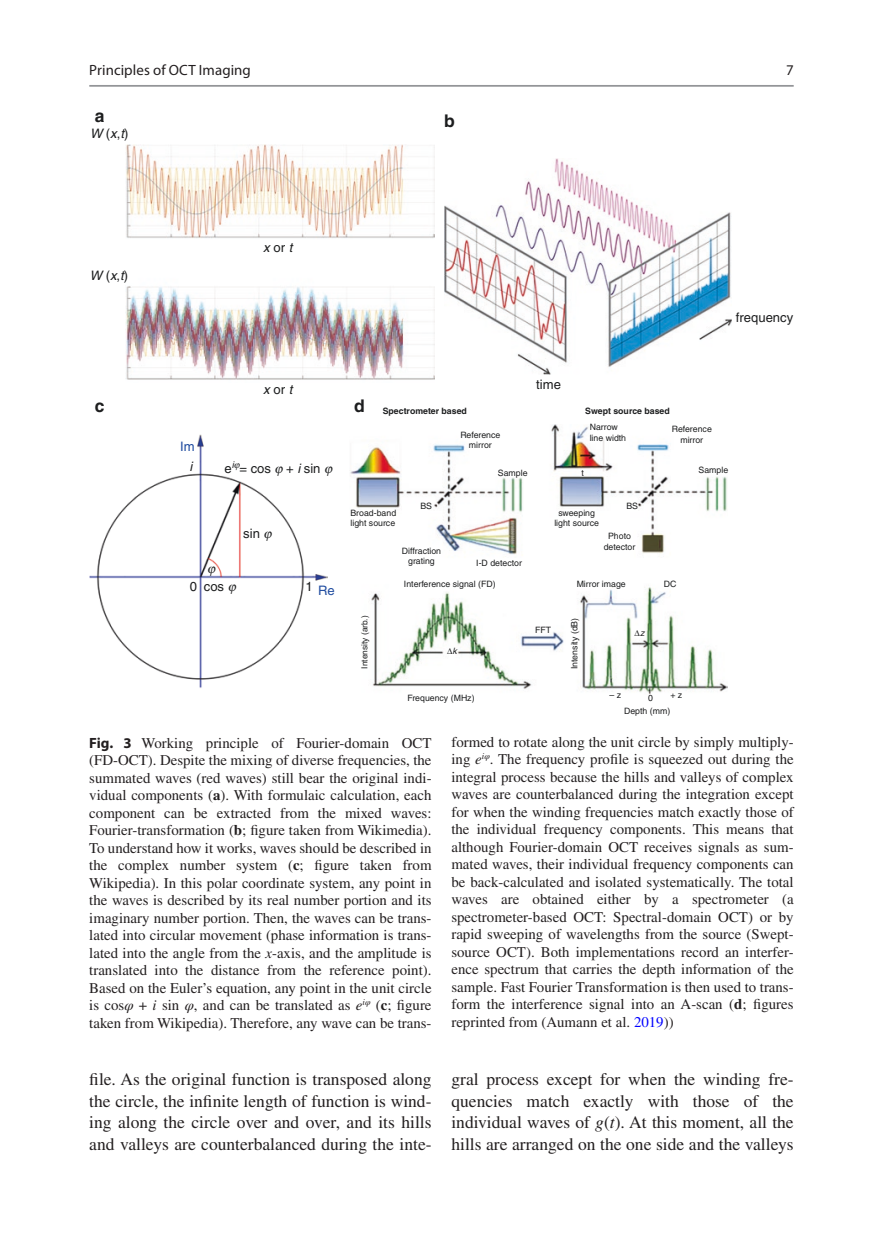
<style>
.page{position:relative;width:883px;height:1260px;background:#fff}
.page>*{position:absolute;margin:0;border:0;box-sizing:border-box;transform-origin:0 0}
.t1{font:17.5px/21.9px "Times LT Std";color:#231f20;text-align:justify}
.t2{font:17.5px "Helvetica Bold 4";color:#1d1e1f}
.t3{font:14.88px/17.5px "Times LT Std";color:#231f20;text-align:justify}
.t4{font:14.88px "Myriad Pro Regular 3";letter-spacing:.005em;color:#231f20}
.t5{font:14.88px "Myriad Pro";color:#231f20}
.t6{font:13.12px "Helvetica 3";color:#1d1e1f}
.t7{font:13.12px "Helvetica Oblique 3";color:#1d1e1f}
.t8{font:13.12px "Helvetica 3";color:#214da0}
.t9{font:8.75px/10.5px "Helvetica 3";color:#1d1e1f;text-align:center}
.t10{font:700 8.75px "Helvetica";color:#1d1e1f}
.t11{font:8.75px "Helvetica Oblique 3";color:#1d1e1f}
.t12{font:8.4px "Helvetica 3";color:#1d1e1f}
.s1{font-family:"Helvetica 3"}
.s2{font-family:"Helvetica Oblique 3"}
.s3{font-family:"Myriad Pro";font-weight:700}
.s4{font-weight:700}
.s5{font-style:italic}
.s6{font-family:"STIX General";font-style:italic}
.s7{color:#00f}
</style>
<div class="page">
<img style="left:126px;top:145px;width:308px;height:235px">
<img style="left:444px;top:158px;width:288px;height:216px">
<img style="left:90px;top:434px;width:237px;height:254px">
<img style="left:350px;top:424px;width:378px;height:271px">
<hr style="left:89px;top:85px;width:705px;height:2px;background:#939598">
<svg style="left:235px;top:463px;width:5px;height:7px"></svg>
<svg style="left:276px;top:467px;width:7px;height:9px"></svg>
<svg style="left:325px;top:467px;width:2px;height:9px"></svg>
<svg style="left:265px;top:532px;width:7px;height:9px"></svg>
<svg style="left:229px;top:584px;width:7px;height:10px"></svg>
<svg style="left:208px;top:566px;width:8px;height:10px"></svg>
<p class="t4" style="left:89px;top:61px;width:163px">Principles of OCT Imaging</p>
<p class="t2" style="left:95px;top:105px;width:11px">a</p>
<p class="t2" style="left:444px;top:110px;width:12px">b</p>
<p class="t7" style="left:90px;top:126px;width:40px">W <span class="s1">(</span>x<span class="s1">,</span>t<span class="s1">)</span></p>
<p class="t5" style="left:786px;top:61px;width:9px">7</p>
<p class="t7" style="left:90px;top:268px;width:40px">W <span class="s1">(</span>x<span class="s1">,</span>t<span class="s1">)</span></p>
<p class="t7" style="left:263px;top:240px;width:31px">x <span class="s1">or</span> t</p>
<p class="t6" style="left:736px;top:310px;width:59px">frequency</p>
<p class="t7" style="left:263px;top:382px;width:31px">x <span class="s1">or</span> t</p>
<p class="t2" style="left:95px;top:395px;width:11px">c</p>
<p class="t2" style="left:354px;top:395px;width:12px">d</p>
<p class="t8" style="left:180px;top:439px;width:16px">Im</p>
<p class="t7" style="left:190px;top:458px;width:4px">i</p>
<p class="t6" style="left:224px;top:461px;width:98px">e<sup>i</sup> = cos + <span class="s2">i</span> sin</p>
<p class="t6" style="left:536px;top:377px;width:26px">time</p>
<p class="t10" style="left:383px;top:405px;width:86px">Spectrometer based</p>
<p class="t10" style="left:585px;top:405px;width:86px">Swept source based</p>
<p class="t9" style="left:460px;top:429px;width:42px">Reference mirror</p>
<p class="t9" style="left:672px;top:424px;width:42px">Reference mirror</p>
<p class="t9" style="left:590px;top:422px;width:38px;text-align:left">Narrow line width</p>
<p class="t9" style="left:498px;top:468px;width:31px">Sample</p>
<p class="t9" style="left:581px;top:468px;width:4px">t</p>
<p class="t9" style="left:699px;top:465px;width:31px">Sample</p>
<p class="t6" style="left:243px;top:526px;width:18px">sin</p>
<p class="t9" style="left:420px;top:500px;width:13px">BS</p>
<p class="t9" style="left:626px;top:500px;width:13px">BS</p>
<p class="t9" style="left:350px;top:507px;width:47px;text-align:left">Broad-band light source</p>
<p class="t9" style="left:554px;top:507px;width:46px">sweeping light source</p>
<p class="t9" style="left:402px;top:545px;width:41px">Diffraction grating</p>
<p class="t9" style="left:476px;top:557px;width:47px">I-D detector</p>
<p class="t9" style="left:604px;top:531px;width:33px">Photo detector</p>
<p class="t6" style="left:190px;top:578px;width:9px">0</p>
<p class="t6" style="left:306px;top:578px;width:9px">1</p>
<p class="t6" style="left:204px;top:578px;width:22px">cos</p>
<p class="t8" style="left:318px;top:583px;width:18px">Re</p>
<p class="t9" style="left:404px;top:579px;width:93px">Interference signal (FD)</p>
<p class="t9" style="left:577px;top:579px;width:51px">Mirror image</p>
<p class="t9" style="left:664px;top:579px;width:14px">DC</p>
<p class="t12" style="left:360px;top:669px;width:55px;rotate:-90deg">Intensity (arb.)</p>
<p class="t9" style="left:569px;top:669px;width:53px;rotate:-90deg">Intensity (dB)</p>
<p class="t9" style="left:407px;top:693px;width:69px">Frequency (MHz)</p>
<p class="t9" style="left:535px;top:624px;width:18px">FFT</p>
<p class="t11" style="left:447px;top:646px;width:11px">∆k</p>
<p class="t11" style="left:635px;top:628px;width:11px">∆z</p>
<p class="t9" style="left:610px;top:690px;width:13px">– z</p>
<p class="t9" style="left:670px;top:690px;width:13px">+ z</p>
<p class="t9" style="left:648px;top:693px;width:6px">0</p>
<p class="t9" style="left:624px;top:706px;width:48px">Depth (mm)</p>
<p class="t3" style="left:89px;top:734px;width:344px"><span class="s3">Fig. 3</span> Working principle of Fourier-domain OCT (FD-OCT). Despite the mixing of diverse frequencies, the summated waves (red waves) still bear the original indi&shy;vidual components (<span class="s4">a</span>). With formulaic calculation, each component can be extracted from the mixed waves:<br>Fourier-transformation (<span class="s4">b</span>; figure taken from Wikimedia).<br>To understand how it works, waves should be described in the complex number system (<span class="s4">c</span>; figure taken from Wikipedia). In this polar coordinate system, any point in the waves is described by its real number portion and its imaginary number portion. Then, the waves can be trans&shy;lated into circular movement (phase information is trans&shy;lated into the angle from the <span class="s5">x</span>-axis, and the amplitude is translated into the distance from the reference point).<br>Based on the Euler’s equation, any point in the unit circle is cos<span class="s6">φ</span> + <span class="s5">i</span> sin <span class="s6">φ</span>, and can be translated as <span class="s5">e</span><sup>i</sup><sup>φ</sup> (<span class="s4">c</span>; figure taken from Wikipedia). Therefore, any wave can be trans-</p>
<p class="t3" style="left:451px;top:733px;width:344px">formed to rotate along the unit circle by simply multiply&shy;ing <span class="s5">e</span><sup>i</sup><sup>φ</sup>. The frequency profile is squeezed out during the integral process because the hills and valleys of complex waves are counterbalanced during the integration except for when the winding frequencies match exactly those of the individual frequency components. This means that although Fourier-domain OCT receives signals as sum&shy;mated waves, their individual frequency components can be back-calculated and isolated systematically. The total waves are obtained either by a spectrometer (a spectrometer-based OCT: Spectral-domain OCT) or by rapid sweeping of wavelengths from the source (Swept&shy;source OCT). Both implementations record an interfer&shy;ence spectrum that carries the depth information of the sample. Fast Fourier Transformation is then used to trans&shy;form the interference signal into an A-scan (<span class="s4">d</span>; figures reprinted from (Aumann et al. <span class="s7">2019</span>))</p>
<p class="t1" style="left:89px;top:1068px;width:344px">file. As the original function is transposed along the circle, the infinite length of function is wind&shy;ing along the circle over and over, and its hills and valleys are counterbalanced during the inte-</p>
<p class="t1" style="left:451px;top:1068px;width:344px">gral process except for when the winding fre&shy;quencies match exactly with those of the individual waves of <span class="s5">g</span>(<span class="s5">t</span>). At this moment, all the hills are arranged on the one side and the valleys</p>
</div>
